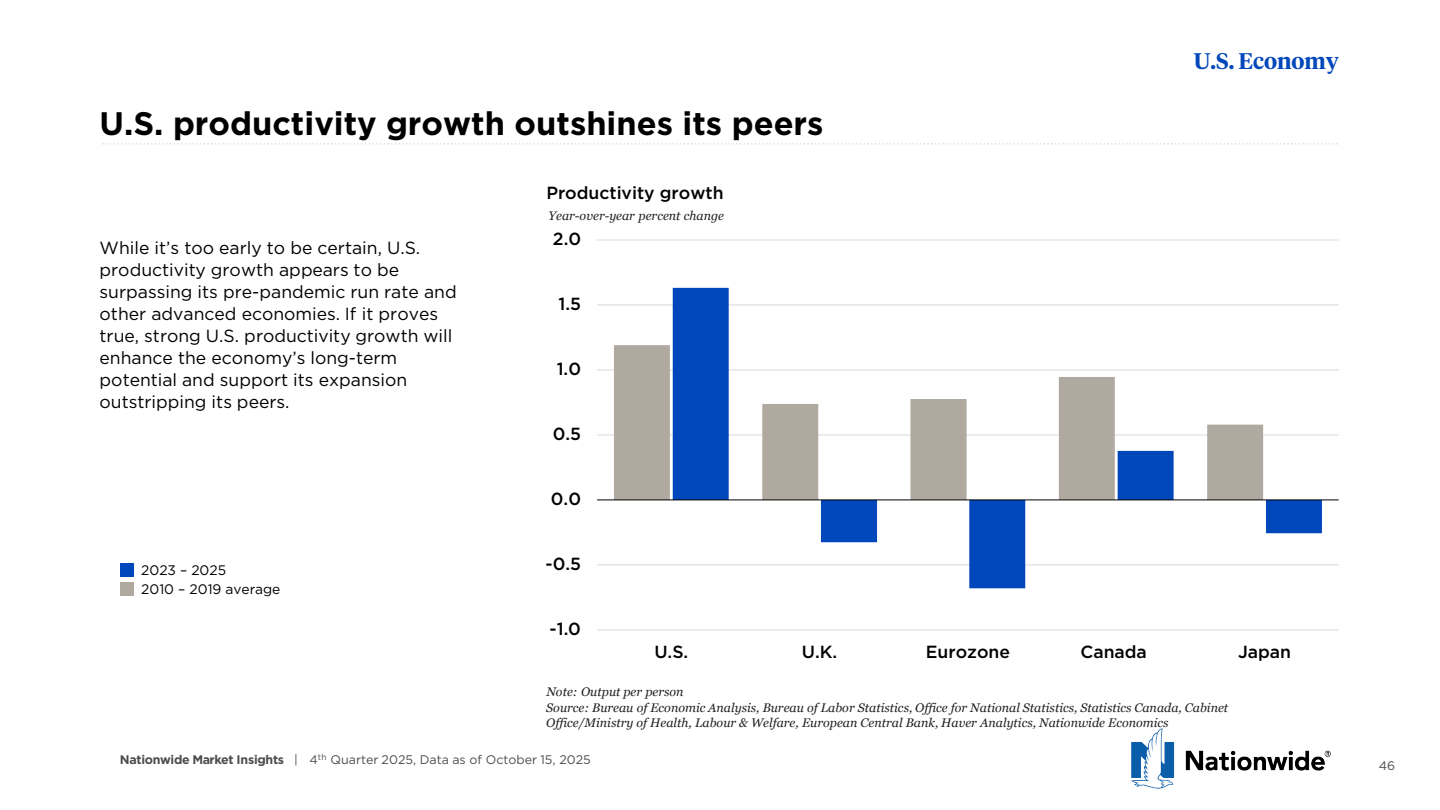
<style>
.page{position:relative;width:1440px;height:810px;background:#fff}
.page>*{position:absolute;margin:0;border:0;box-sizing:border-box;transform-origin:0 0}
.t1{font:700 32.5px "Gotham";color:#000}
.t2{font:600 22.5px "Tiempos Headline";color:#0047bb}
.t3{font:17.5px/22px "Gotham";color:#000}
.t4{font:500 17.5px "Gotham";color:#000}
.t5{font:13.75px "Gotham";color:#000}
.t6{font:italic 12.5px/15px "Georgia";letter-spacing:.005em;color:#231f20}
.t7{font:12.5px "Gotham";letter-spacing:.005em;color:#4c4d4f}
.s1{font-weight:700}
</style>
<div class="page">
<img style="left:1132px;top:729px;width:198px;height:59px">
<svg style="left:103px;top:143px;width:1235px;height:1px"></svg>
<hr style="left:597px;top:629px;width:742px;height:1px;background:#d9d9d9">
<hr style="left:597px;top:564px;width:742px;height:1px;background:#d9d9d9">
<hr style="left:597px;top:435px;width:742px;height:1px;background:#d9d9d9">
<hr style="left:597px;top:369px;width:742px;height:1px;background:#d9d9d9">
<hr style="left:597px;top:304px;width:742px;height:1px;background:#d9d9d9">
<hr style="left:597px;top:240px;width:742px;height:1px;background:#d9d9d9">
<svg style="left:614px;top:345px;width:59px;height:154px;background:#b2aca4"></svg>
<svg style="left:673px;top:288px;width:649px;height:300px"></svg>
<hr style="left:597px;top:499px;width:742px;height:1px;background:#000">
<div style="left:120px;top:582px;width:14px;height:13px;background:#afa9a0"></div>
<div style="left:120px;top:563px;width:14px;height:14px;background:#0047bb"></div>
<h2 class="t1" style="left:100px;top:102px;width:726px">U.S. productivity growth outshines its peers</h2>
<p class="t4" style="left:546px;top:182px;width:179px">Productivity growth</p>
<p class="t3" style="left:100px;top:236px;width:359px">While it’s too early to be certain, U.S. productivity growth appears to be surpassing its pre-pandemic run rate and other advanced economies. If it proves true, strong U.S. productivity growth will enhance the economy’s long-term potential and support its expansion outstripping its peers.</p>
<p class="t5" style="left:141px;top:561px;width:86px">2023 – 2025</p>
<p class="t5" style="left:141px;top:580px;width:141px">2010 – 2019 average</p>
<p class="t6" style="left:549px;top:208px;width:177px">Year-over-year percent change</p>
<p class="t4" style="left:553px;top:228px;width:30px">2.0</p>
<p class="t4" style="left:559px;top:293px;width:24px">1.5</p>
<p class="t4" style="left:557px;top:358px;width:26px">1.0</p>
<p class="t4" style="left:553px;top:423px;width:30px">0.5</p>
<p class="t4" style="left:551px;top:488px;width:32px">0.0</p>
<p class="t4" style="left:546px;top:553px;width:37px">-0.5</p>
<p class="t4" style="left:550px;top:618px;width:33px">-1.0</p>
<p class="t2" style="left:1194px;top:46px;width:147px">U.S. Economy</p>
<p class="t4" style="left:654px;top:640px;width:35px">U.S.</p>
<p class="t4" style="left:802px;top:640px;width:37px">U.K.</p>
<p class="t4" style="left:926px;top:640px;width:86px">Eurozone</p>
<p class="t4" style="left:1080px;top:640px;width:68px">Canada</p>
<p class="t4" style="left:1238px;top:640px;width:54px">Japan</p>
<p class="t6" style="left:546px;top:684px;width:139px">Note: Output per person</p>
<p class="t6" style="left:546px;top:700px;width:684px">Source: Bureau of Economic Analysis, Bureau of Labor Statistics, Office for National Statistics, Statistics Canada, Cabinet<br>Office/Ministry of Health, Labour &amp; Welfare, European Central Bank, Haver Analytics, Nationwide Economics</p>
<p class="t7" style="left:120px;top:751px;width:472px"><span class="s1">Nationwide Market Insights</span> | 4<sup>th</sup> Quarter 2025, Data as of October 15, 2025</p>
<p class="t7" style="left:1379px;top:757px;width:18px">46</p>
</div>
